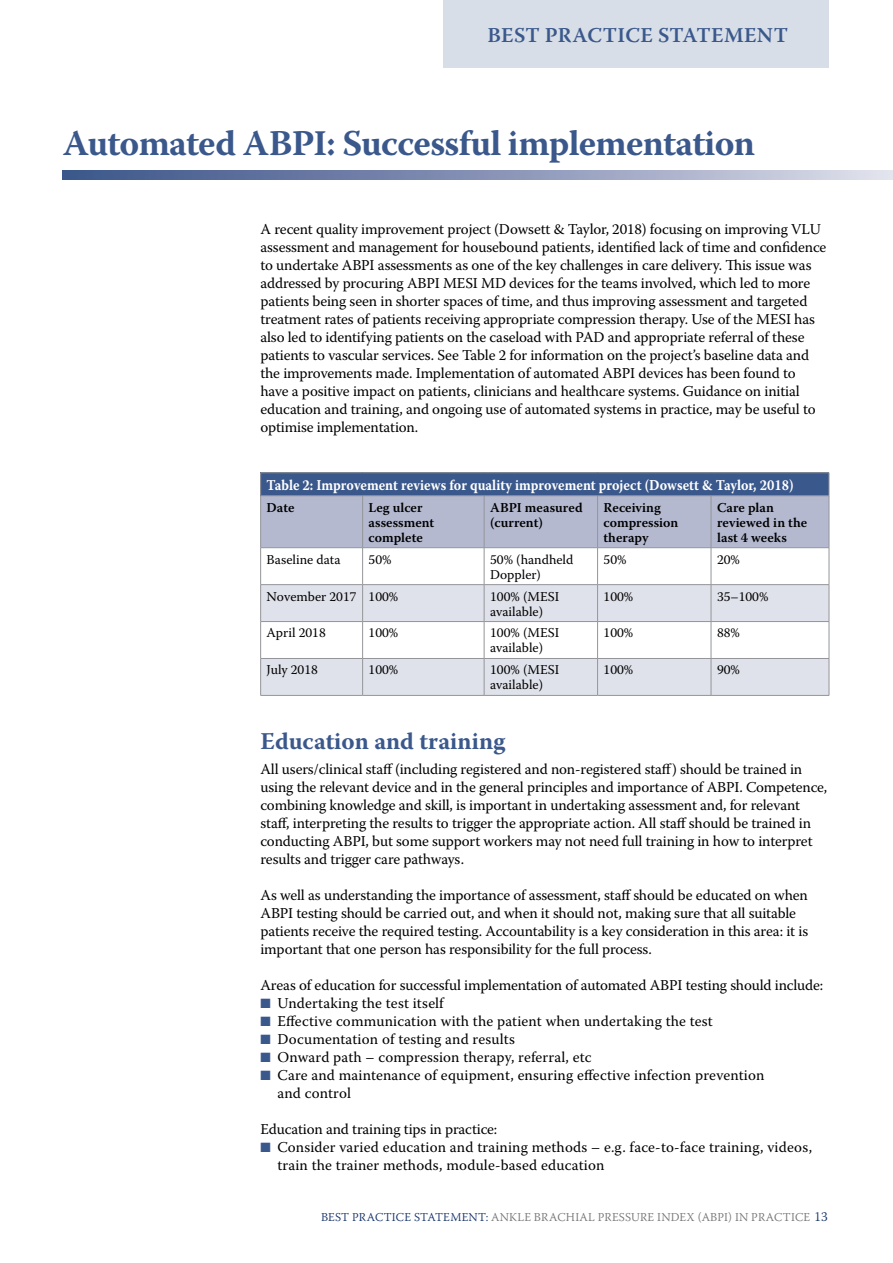
<style>
.page{position:relative;width:893px;height:1263px;background:#fff}
.page>*{position:absolute;margin:0;border:0;box-sizing:border-box;transform-origin:0 0}
.t1{font:700 36px "Warnock Pro";letter-spacing:-.02em;color:#3a588b}
.t2{font:700 24px "Warnock Pro";color:#3a588b}
.t3{font:600 21px "Warnock Pro";letter-spacing:.01em;color:#3a588b}
.t4{font:15px/18px "Warnock Pro";letter-spacing:-.01em;color:#000}
.t5{font:15px/18px "Warnock Pro";letter-spacing:.01em;color:#000}
.t6{font:700 15px "Warnock Pro";color:#fff;scale:.9 1}
.t7{font:13.5px/15px "Warnock Pro";color:#000}
.t8{font:600 13.5px/15px "Warnock Pro";color:#000}
.t9{font:300 12px "Warnock Pro";letter-spacing:.015em;color:#737172}
.s1{color:#3a588b}
.s2{color:#102e65}
.s3{font-size:13.5px;color:#102e65}
</style>
<div class="page">
<div style="left:444px;top:0;width:385px;height:68px;background:#d8dee8"></div>
<svg style="left:63px;top:170px;width:830px;height:9px;background:#8895b7"></svg>
<svg style="left:261px;top:585px;width:568px;height:110px;fill:#e0e2eb"></svg>
<hr style="left:260px;top:472px;width:103px;height:1px;background:#939598">
<hr style="left:363px;top:472px;width:121px;height:1px;background:#939598">
<hr style="left:484px;top:472px;width:114px;height:1px;background:#939598">
<hr style="left:598px;top:472px;width:113px;height:1px;background:#939598">
<hr style="left:711px;top:472px;width:118px;height:1px;background:#939598">
<svg style="left:260px;top:473px;width:570px;height:75px;background:#8f9bba"></svg>
<hr style="left:260px;top:495px;width:103px;height:1px;background:#939598">
<hr style="left:260px;top:496px;width:1px;height:51px;background:#939598">
<hr style="left:363px;top:495px;width:121px;height:1px;background:#939598">
<hr style="left:362px;top:496px;width:1px;height:51px;background:#939598">
<hr style="left:484px;top:495px;width:114px;height:1px;background:#939598">
<hr style="left:484px;top:496px;width:1px;height:51px;background:#939598">
<hr style="left:598px;top:495px;width:113px;height:1px;background:#939598">
<hr style="left:597px;top:496px;width:1px;height:51px;background:#939598">
<hr style="left:711px;top:495px;width:118px;height:1px;background:#939598">
<hr style="left:711px;top:496px;width:1px;height:51px;background:#939598">
<hr style="left:829px;top:496px;width:1px;height:51px;background:#939598">
<hr style="left:260px;top:547px;width:103px;height:1px;background:#939598">
<hr style="left:260px;top:548px;width:1px;height:36px;background:#939598">
<hr style="left:363px;top:547px;width:121px;height:1px;background:#939598">
<hr style="left:362px;top:548px;width:1px;height:36px;background:#939598">
<hr style="left:484px;top:547px;width:114px;height:1px;background:#939598">
<hr style="left:484px;top:548px;width:1px;height:36px;background:#939598">
<hr style="left:598px;top:547px;width:113px;height:1px;background:#939598">
<hr style="left:597px;top:548px;width:1px;height:36px;background:#939598">
<hr style="left:711px;top:547px;width:118px;height:1px;background:#939598">
<hr style="left:711px;top:548px;width:1px;height:36px;background:#939598">
<hr style="left:829px;top:548px;width:1px;height:36px;background:#939598">
<hr style="left:260px;top:584px;width:103px;height:1px;background:#939598">
<hr style="left:260px;top:585px;width:1px;height:36px;background:#939598">
<hr style="left:363px;top:584px;width:121px;height:1px;background:#939598">
<hr style="left:362px;top:585px;width:1px;height:36px;background:#939598">
<hr style="left:484px;top:584px;width:114px;height:1px;background:#939598">
<hr style="left:484px;top:585px;width:1px;height:36px;background:#939598">
<hr style="left:598px;top:584px;width:113px;height:1px;background:#939598">
<hr style="left:597px;top:585px;width:1px;height:36px;background:#939598">
<hr style="left:711px;top:584px;width:118px;height:1px;background:#939598">
<hr style="left:711px;top:585px;width:1px;height:36px;background:#939598">
<hr style="left:829px;top:585px;width:1px;height:36px;background:#939598">
<hr style="left:260px;top:621px;width:103px;height:1px;background:#939598">
<hr style="left:260px;top:622px;width:1px;height:36px;background:#939598">
<hr style="left:363px;top:621px;width:121px;height:1px;background:#939598">
<hr style="left:362px;top:622px;width:1px;height:36px;background:#939598">
<hr style="left:484px;top:621px;width:114px;height:1px;background:#939598">
<hr style="left:484px;top:622px;width:1px;height:36px;background:#939598">
<hr style="left:598px;top:621px;width:113px;height:1px;background:#939598">
<hr style="left:597px;top:622px;width:1px;height:36px;background:#939598">
<hr style="left:711px;top:621px;width:118px;height:1px;background:#939598">
<hr style="left:711px;top:622px;width:1px;height:36px;background:#939598">
<hr style="left:829px;top:622px;width:1px;height:36px;background:#939598">
<hr style="left:260px;top:658px;width:103px;height:1px;background:#939598">
<hr style="left:260px;top:659px;width:1px;height:36px;background:#939598">
<hr style="left:363px;top:658px;width:121px;height:1px;background:#939598">
<hr style="left:362px;top:659px;width:1px;height:36px;background:#939598">
<hr style="left:484px;top:658px;width:114px;height:1px;background:#939598">
<hr style="left:484px;top:659px;width:1px;height:36px;background:#939598">
<hr style="left:598px;top:658px;width:113px;height:1px;background:#939598">
<hr style="left:597px;top:659px;width:1px;height:36px;background:#939598">
<hr style="left:711px;top:658px;width:118px;height:1px;background:#939598">
<hr style="left:711px;top:659px;width:1px;height:36px;background:#939598">
<hr style="left:829px;top:659px;width:1px;height:36px;background:#939598">
<hr style="left:260px;top:695px;width:103px;height:1px;background:#939598">
<hr style="left:363px;top:695px;width:121px;height:1px;background:#939598">
<hr style="left:484px;top:695px;width:114px;height:1px;background:#939598">
<hr style="left:598px;top:695px;width:113px;height:1px;background:#939598">
<hr style="left:711px;top:695px;width:118px;height:1px;background:#939598">
<h3 class="t3" style="left:487px;top:23px;width:302px">BEST PRACTICE STATEMENT</h3>
<h1 class="t1" style="left:63px;top:121px;width:694px">Automated ABPI: Successful implementation</h1>
<p class="t4" style="left:260px;top:220px;width:567px">A recent quality improvement project (Dowsett &amp; Taylor, 2018) focusing on improving VLU assessment and management for housebound patients, identified lack of time and confidence to undertake ABPI assessments as one of the key challenges in care delivery. This issue was addressed by procuring ABPI MESI MD devices for the teams involved, which led to more patients being seen in shorter spaces of time, and thus improving assessment and targeted treatment rates of patients receiving appropriate compression therapy. Use of the MESI has also led to identifying patients on the caseload with PAD and appropriate referral of these patients to vascular services. See Table 2 for information on the project’s baseline data and the improvements made. Implementation of automated ABPI devices has been found to have a positive impact on patients, clinicians and healthcare systems. Guidance on initial education and training, and ongoing use of automated systems in practice, may be useful to optimise implementation.</p>
<p class="t6" style="left:267px;top:476px;width:587px">Table 2: Improvement reviews for quality improvement project (Dowsett &amp; Taylor, 2018)</p>
<p class="t8" style="left:267px;top:499px;width:29px">Date</p>
<p class="t8" style="left:369px;top:499px;width:67px">Leg ulcer assessment complete</p>
<p class="t8" style="left:490px;top:499px;width:94px">ABPI measured (current)</p>
<p class="t8" style="left:604px;top:499px;width:76px">Receiving compression therapy</p>
<p class="t8" style="left:717px;top:499px;width:92px">Care plan reviewed in the last 4 weeks</p>
<p class="t7" style="left:267px;top:551px;width:76px">Baseline data</p>
<p class="t7" style="left:369px;top:551px;width:24px">50%</p>
<p class="t7" style="left:490px;top:551px;width:85px">50% (handheld<br>Doppler)</p>
<p class="t7" style="left:604px;top:551px;width:24px">50%</p>
<p class="t7" style="left:717px;top:551px;width:24px">20%</p>
<p class="t7" style="left:267px;top:588px;width:133px">November 2017 100%</p>
<p class="t7" style="left:490px;top:588px;width:71px">100% (MESI available)</p>
<p class="t7" style="left:604px;top:588px;width:31px">100%</p>
<p class="t7" style="left:717px;top:588px;width:53px">35–100%</p>
<p class="t7" style="left:267px;top:625px;width:61px">April 2018</p>
<p class="t7" style="left:369px;top:625px;width:31px">100%</p>
<p class="t7" style="left:490px;top:625px;width:71px">100% (MESI available)</p>
<p class="t7" style="left:604px;top:625px;width:31px">100%</p>
<p class="t7" style="left:717px;top:625px;width:24px">88%</p>
<p class="t7" style="left:267px;top:662px;width:53px">July 2018</p>
<p class="t7" style="left:369px;top:662px;width:31px">100%</p>
<p class="t7" style="left:490px;top:662px;width:71px">100% (MESI available)</p>
<p class="t7" style="left:604px;top:662px;width:31px">100%</p>
<p class="t7" style="left:717px;top:662px;width:24px">90%</p>
<h2 class="t2" style="left:260px;top:726px;width:247px">Education and training</h2>
<p class="t4" style="left:260px;top:760px;width:568px">All users/clinical staff (including registered and non-registered staff) should be trained in using the relevant device and in the general principles and importance of ABPI. Competence, combining knowledge and skill, is important in undertaking assessment and, for relevant staff, interpreting the results to trigger the appropriate action. All staff should be trained in conducting ABPI, but some support workers may not need full training in how to interpret results and trigger care pathways.</p>
<p class="t4" style="left:260px;top:886px;width:549px">As well as understanding the importance of assessment, staff should be educated on when ABPI testing should be carried out, and when it should not, making sure that all suitable patients receive the required testing. Accountability is a key consideration in this area: it is important that one person has responsibility for the full process.</p>
<p class="t4" style="left:260px;top:976px;width:564px">Areas of education for successful implementation of automated ABPI testing should include:</p>
<p class="t5" style="left:260px;top:994px;width:185px"><span class="s1">■</span> Undertaking the test itself</p>
<p class="t5" style="left:260px;top:1012px;width:454px"><span class="s1">■</span> Effective communication with the patient when undertaking the test</p>
<p class="t5" style="left:260px;top:1030px;width:256px"><span class="s1">■</span> Documentation of testing and results</p>
<p class="t5" style="left:260px;top:1048px;width:333px"><span class="s1">■</span> Onward path – compression therapy, referral, etc</p>
<p class="t5" style="left:277px;top:1066px;width:489px;text-indent:-17px"><span class="s1">■</span> Care and maintenance of equipment, ensuring effective infection prevention and control</p>
<p class="t4" style="left:260px;top:1120px;width:238px">Education and training tips in practice:</p>
<p class="t5" style="left:277px;top:1138px;width:536px;text-indent:-17px"><span class="s1">■</span> Consider varied education and training methods – e.g. face-to-face training, videos, train the trainer methods, module-based education</p>
<p class="t9" style="left:321px;top:1210px;width:508px"><span class="s2">BEST PRACTICE STATEMENT:</span> ANKLE BRACHIAL PRESSURE INDEX (ABPI) IN PRACTICE <span class="s3">13</span></p>
</div>
